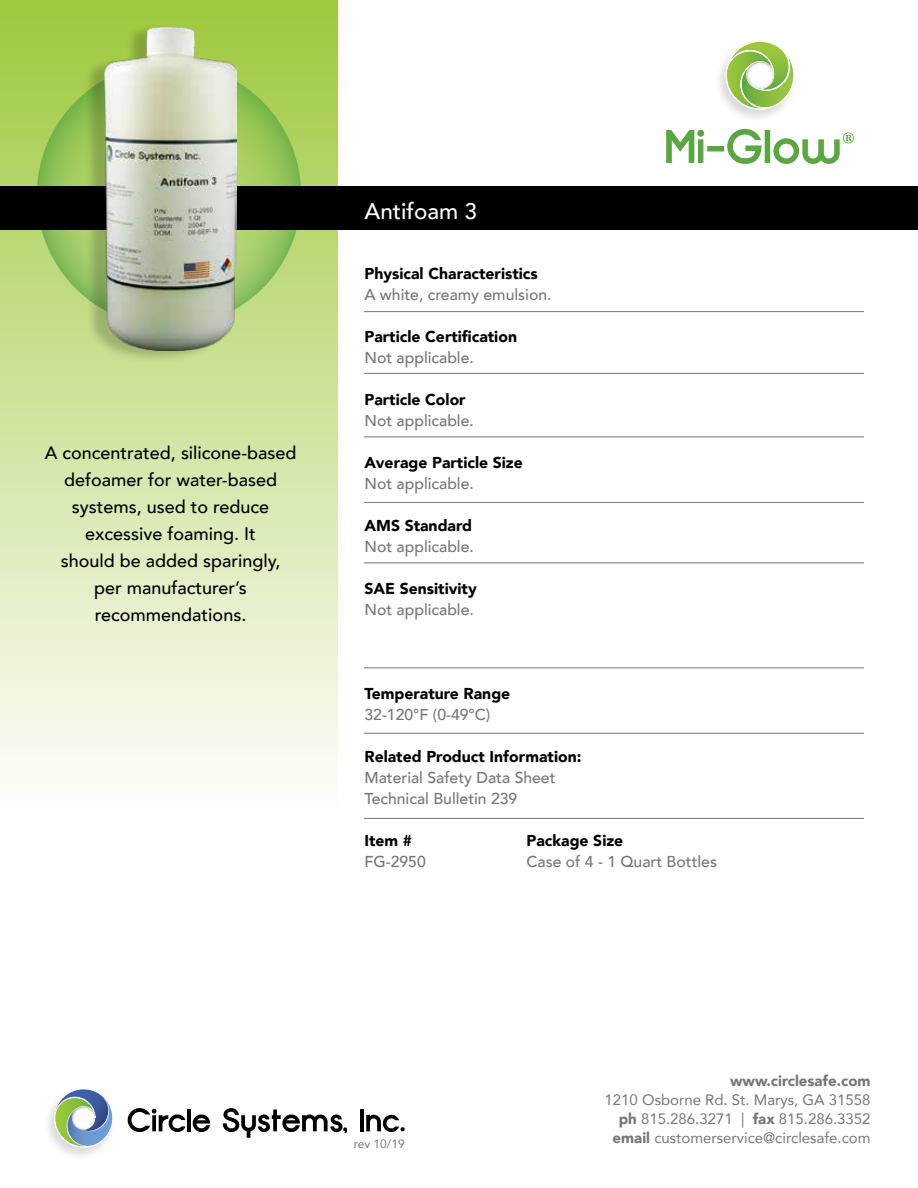
<style>
.page{position:relative;width:918px;height:1188px;background:#fff}
.page>*{position:absolute;margin:0;border:0;box-sizing:border-box;transform-origin:0 0}
.t1{font:500 22.5px "Avenir";color:#fff}
.t2{font:500 18px/27px "Avenir";color:#000;text-align:center}
.t3{font:500 15.75px/21px "Avenir";color:#777577}
.t4{font:900 15.75px "Avenir";color:#000}
.t5{font:15px/18.8px "Avenir";color:#777577;text-align:right}
.t6{font:900 15px "Avenir";color:#777577}
.t7{font:12px "Avenir";color:#777577}
.s1{font-weight:900}
</style>
<div class="page">
<div style="left:0;top:0;width:338px;height:810px;background:linear-gradient(to bottom,#9ec83c,#fefefd)"></div>
<svg style="left:37px;top:63px;width:264px;height:264px;background:#91c159"></svg>
<div style="left:0;top:186px;width:918px;height:43px;background:#000"></div>
<div style="left:83px;top:24px;width:147px;height:340px;background:#000;opacity:.2"></div>
<img style="left:105px;top:26px;width:132px;height:324px">
<svg style="left:128px;top:1108px;width:58px;height:24px"></svg>
<hr style="left:187px;top:1109px;width:4px;height:22px;background:#000">
<svg style="left:193px;top:1115px;width:17px;height:17px"></svg>
<svg style="left:223px;top:1108px;width:124px;height:30px"></svg>
<hr style="left:360px;top:1109px;width:4px;height:22px;background:#000">
<svg style="left:366px;top:1115px;width:39px;height:17px"></svg>
<div style="left:42px;top:1086px;width:75px;height:75px;background:#000;opacity:.15"></div>
<svg style="left:55px;top:1089px;width:57px;height:59px"></svg>
<hr style="left:364px;top:311px;width:500px;height:1px;background:#777577">
<hr style="left:364px;top:373px;width:500px;height:1px;background:#777577">
<hr style="left:364px;top:437px;width:500px;height:1px;background:#777577">
<hr style="left:364px;top:502px;width:500px;height:1px;background:#777577">
<hr style="left:364px;top:563px;width:500px;height:1px;background:#777577">
<hr style="left:364px;top:668px;width:500px;height:1px;background:#777577">
<hr style="left:364px;top:733px;width:500px;height:1px;background:#777577">
<hr style="left:364px;top:818px;width:500px;height:1px;background:#777577">
<div style="left:714px;top:38px;width:85px;height:85px;background:#000;opacity:.15"></div>
<svg style="left:725px;top:41px;width:69px;height:70px"></svg>
<svg style="left:666px;top:129px;width:188px;height:35px"></svg>
<p class="t2" style="left:45px;top:438px;width:253px">A concentrated, silicone-based defoamer for water-based systems, used to reduce excessive foaming. It<br>should be added sparingly, per manufacturer’s recommendations.</p>
<h1 class="t1" style="left:364px;top:192px;width:114px">Antifoam 3</h1>
<p class="t4" style="left:364px;top:260px;width:175px">Physical Characteristics</p>
<p class="t3" style="left:364px;top:283px;width:189px">A white, creamy emulsion.</p>
<p class="t4" style="left:364px;top:323px;width:154px">Particle Certification</p>
<p class="t3" style="left:364px;top:346px;width:111px">Not applicable.</p>
<p class="t4" style="left:364px;top:386px;width:103px">Particle Color</p>
<p class="t3" style="left:364px;top:409px;width:111px">Not applicable.</p>
<p class="t4" style="left:364px;top:449px;width:160px">Average Particle Size</p>
<p class="t3" style="left:364px;top:472px;width:111px">Not applicable.</p>
<p class="t4" style="left:364px;top:512px;width:109px">AMS Standard</p>
<p class="t3" style="left:364px;top:535px;width:111px">Not applicable.</p>
<p class="t4" style="left:364px;top:575px;width:114px">SAE Sensitivity</p>
<p class="t3" style="left:364px;top:598px;width:111px">Not applicable.</p>
<p class="t4" style="left:364px;top:680px;width:147px">Temperature Range</p>
<p class="t3" style="left:364px;top:703px;width:127px">32-120°F (0-49°C)</p>
<p class="t4" style="left:364px;top:743px;width:218px">Related Product Information:</p>
<p class="t3" style="left:364px;top:766px;width:193px">Material Safety Data Sheet<br>Technical Bulletin 239</p>
<p class="t4" style="left:364px;top:827px;width:49px">Item #</p>
<p class="t4" style="left:527px;top:827px;width:98px">Package Size</p>
<p class="t3" style="left:364px;top:850px;width:63px">FG-2950</p>
<p class="t3" style="left:527px;top:850px;width:192px">Case of 4 - 1 Quart Bottles</p>
<p class="t7" style="left:354px;top:1134px;width:52px">rev 10/19</p>
<p class="t6" style="left:730px;top:1068px;width:142px">www.circlesafe.com</p>
<p class="t5" style="left:605px;top:1090px;width:267px">1210 Osborne Rd. St. Marys, GA 31558 <span class="s1">ph</span> 815.286.3271 | <span class="s1">fax</span> 815.286.3352 <span class="s1">email</span> customerservice@circlesafe.com</p>
</div>
